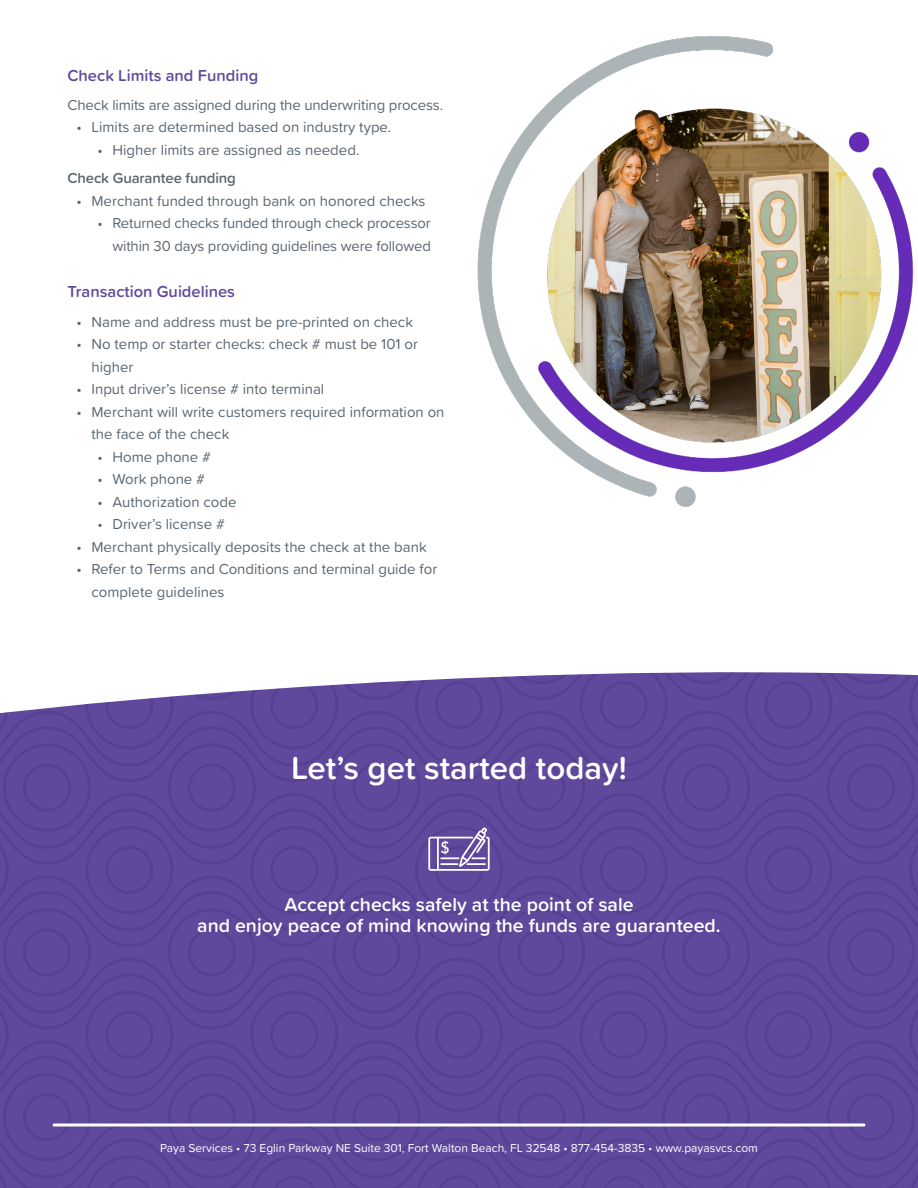
<style>
.page{position:relative;width:918px;height:1188px;background:#fff}
.page>*{position:absolute;margin:0;border:0;box-sizing:border-box;transform-origin:0 0}
.t1{font:600 33px "Proxima Soft";color:#fff}
.t2{font:600 19.5px/21px "Proxima Soft";color:#fff;text-align:center}
.t3{font:600 16.5px "Proxima Soft";color:#60499c}
.t4{font:15px/22.5px "Proxima Soft";color:#5a6670}
.t5{font:600 15px "Proxima Soft";letter-spacing:-.01em;color:#5a6670}
.t6{font:12px "Proxima Soft";color:#fff}
</style>
<div class="page">
<svg style="left:0;top:672px;width:918px;height:516px;background:#624c9c"></svg>
<hr style="left:54px;top:1124px;width:810px;height:2px;background:#fff">
<svg style="left:428px;top:828px;width:62px;height:43px"></svg>
<img style="left:477px;top:36px;width:436px;height:471px">
<p class="t3" style="left:68px;top:63px;width:192px">Check Limits and Funding</p>
<p class="t4" style="left:68px;top:93px;width:377px">Check limits are assigned during the underwriting process.</p>
<p class="t4" style="left:76px;top:115px;width:316px">• Limits are determined based on industry type.</p>
<p class="t4" style="left:98px;top:138px;width:263px">• Higher limits are assigned as needed.</p>
<p class="t5" style="left:68px;top:167px;width:170px">Check Guarantee funding</p>
<p class="t4" style="left:76px;top:189px;width:351px">• Merchant funded through bank on honored checks</p>
<p class="t4" style="left:98px;top:211px;width:335px;text-align:right">• Returned checks funded through check processor within 30 days providing guidelines were followed</p>
<p class="t3" style="left:68px;top:279px;width:169px">Transaction Guidelines</p>
<p class="t4" style="left:76px;top:310px;width:338px">• Name and address must be pre-printed on check</p>
<p class="t4" style="left:92px;top:332px;width:328px;text-indent:-15px">• No temp or starter checks: check # must be 101 or higher</p>
<p class="t4" style="left:76px;top:377px;width:249px">• Input driver’s license # into terminal</p>
<p class="t4" style="left:92px;top:400px;width:355px;text-indent:-15px">• Merchant will write customers required information on the face of the check</p>
<p class="t4" style="left:98px;top:445px;width:115px">• Home phone #</p>
<p class="t4" style="left:98px;top:467px;width:109px">• Work phone #</p>
<p class="t4" style="left:98px;top:490px;width:141px">• Authorization code</p>
<p class="t4" style="left:98px;top:512px;width:129px">• Driver’s license #</p>
<p class="t4" style="left:76px;top:535px;width:352px">• Merchant physically deposits the check at the bank</p>
<p class="t4" style="left:92px;top:557px;width:347px;text-indent:-15px">• Refer to Terms and Conditions and terminal guide for complete guidelines</p>
<h1 class="t1" style="left:291px;top:743px;width:337px">Let’s get started today!</h1>
<h2 class="t2" style="left:197px;top:894px;width:525px">Accept checks safely at the point of sale<br>and enjoy peace of mind knowing the funds are guaranteed.</h2>
<p class="t6" style="left:160px;top:1139px;width:599px">Paya Services • 73 Eglin Parkway NE Suite 301, Fort Walton Beach, FL 32548 • 877-454-3835 • www.payasvcs.com</p>
</div>
